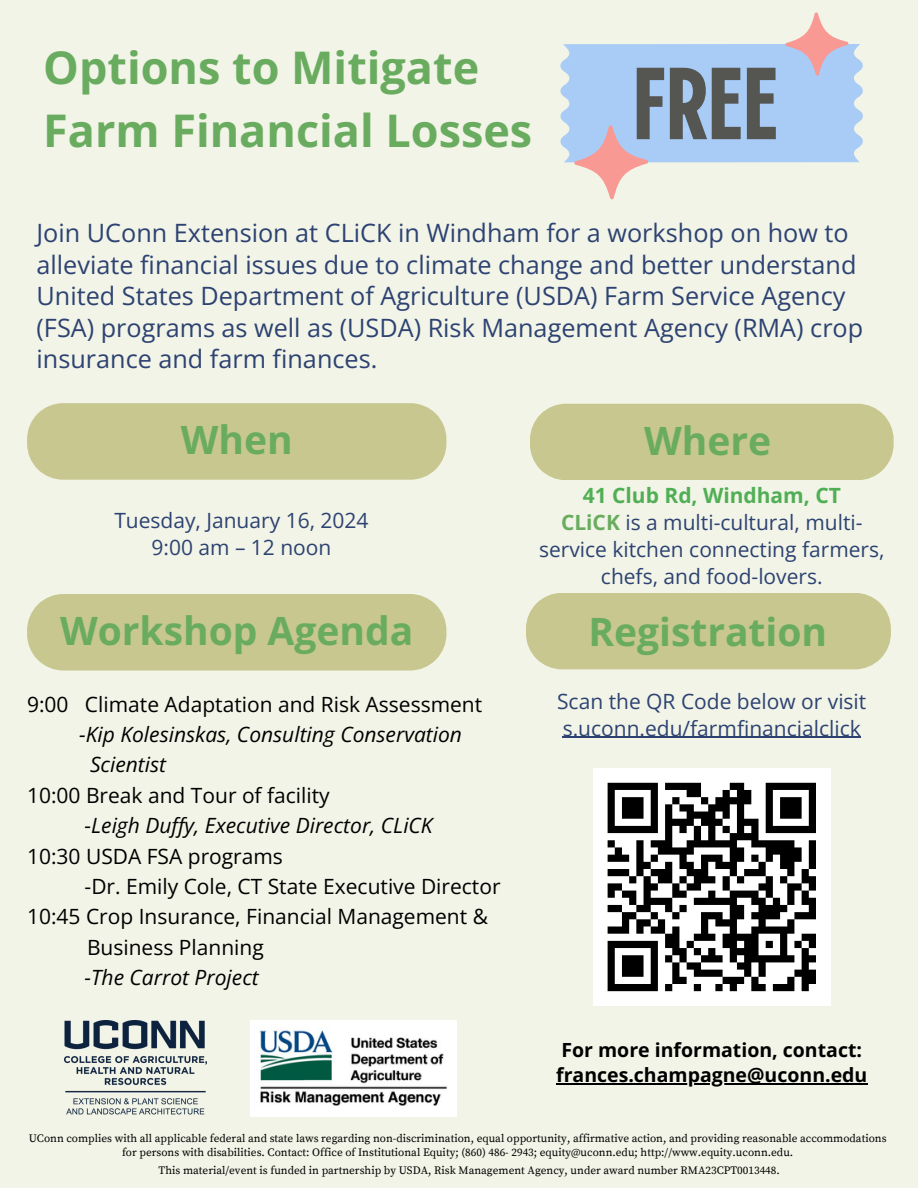
<style>
.page{position:relative;width:918px;height:1188px;background:#f1f4e6}
.page>*{position:absolute;margin:0;border:0;box-sizing:border-box;transform-origin:0 0}
.t1{font:700 45px "Open Sans";color:#69ac5f}
.t2{font:700 39px "Open Sans";color:#69ac5f}
.t3{font:25.2px/31.5px "Open Sans";color:#2d4272}
.t4{font:21px "Open Sans";color:#000}
.t5{font:21px/27px "Open Sans";color:#2d4272;text-align:center}
.t6{font:italic 21px "Open Sans";color:#000}
.t7{font:700 21px "Open Sans";color:#50af55}
.t8{font:700 19.5px "Open Sans";color:#000}
.t9{font:11.25px/14.1px "Source Serif Pro";color:#000;text-align:center}
.s1{font-weight:700;color:#69ac5f}
</style>
<div class="page">
<svg style="left:560px;top:44px;width:303px;height:118px"></svg>
<svg style="left:574px;top:12px;width:275px;height:188px"></svg>
<div style="left:27px;top:594px;width:419px;height:76px;background:#c7c78f"></div>
<img style="left:251px;top:1020px;width:206px;height:97px">
<img style="left:64px;top:1020px;width:142px;height:95px">
<div style="left:530px;top:404px;width:364px;height:76px;background:#c7c78f"></div>
<hr style="left:556px;top:1083px;width:311px;height:1px;background:#000">
<div style="left:27px;top:403px;width:419px;height:77px;background:#c7c78f"></div>
<div style="left:526px;top:593px;width:365px;height:76px;background:#c7c78f"></div>
<hr style="left:563px;top:737px;width:298px;height:1px;background:#2d4272">
<div style="left:593px;top:768px;width:237px;height:238px;background:#fff"></div>
<svg style="left:607px;top:782px;width:209px;height:210px"></svg>
<p class="t1" style="left:43px;top:36px;width:437px">Options to Mitigate</p>
<p class="t1" style="left:43px;top:99px;width:491px">Farm Financial Losses</p>
<p class="t3" style="left:37px;top:217px;width:828px">Join UConn Extension at CLiCK in Windham for a workshop on how to alleviate financial issues due to climate change and better understand United States Department of Agriculture (USDA) Farm Service Agency (FSA) programs as well as (USDA) Risk Management Agency (RMA) crop insurance and farm finances.</p>
<p class="t2" style="left:181px;top:412px;width:113px">When</p>
<p class="t5" style="left:114px;top:506px;width:256px">Tuesday, January 16, 2024</p>
<p class="t5" style="left:152px;top:533px;width:181px">9:00 am – 12 noon</p>
<p class="t2" style="left:60px;top:603px;width:355px">Workshop Agenda</p>
<p class="t4" style="left:27px;top:689px;width:457px">9:00 Climate Adaptation and Risk Assessment</p>
<p class="t6" style="left:79px;top:720px;width:384px">-Kip Kolesinskas, Consulting Conservation</p>
<p class="t6" style="left:90px;top:750px;width:78px">Scientist</p>
<p class="t4" style="left:27px;top:780px;width:304px">10:00 Break and Tour of facility</p>
<p class="t6" style="left:85px;top:811px;width:350px">-Leigh Duffy, Executive Director, CLiCK</p>
<p class="t4" style="left:27px;top:841px;width:257px">10:30 USDA FSA programs</p>
<p class="t4" style="left:85px;top:872px;width:418px">-Dr. Emily Cole, CT State Executive Director</p>
<p class="t4" style="left:27px;top:902px;width:462px">10:45 Crop Insurance, Financial Management &amp;</p>
<p class="t4" style="left:87px;top:932px;width:178px">Business Planning</p>
<p class="t6" style="left:85px;top:963px;width:176px">-The Carrot Project</p>
<p class="t2" style="left:644px;top:413px;width:129px">Where</p>
<p class="t7" style="left:583px;top:480px;width:260px">41 Club Rd, Windham, CT</p>
<p class="t5" style="left:539px;top:508px;width:347px"><span class="s1">CLiCK</span> is a multi-cultural, multi&shy;service kitchen connecting farmers, chefs, and food-lovers.</p>
<p class="t2" style="left:588px;top:604px;width:240px">Registration</p>
<p class="t5" style="left:557px;top:687px;width:311px">Scan the QR Code below or visit</p>
<p class="t5" style="left:563px;top:714px;width:300px">s.uconn.edu/farmfinancialclick</p>
<p class="t8" style="left:561px;top:1037px;width:302px">For more information, contact:</p>
<p class="t8" style="left:556px;top:1061px;width:313px">frances.champagne@uconn.edu</p>
<p class="t9" style="left:29px;top:1132px;width:859px">UConn complies with all applicable federal and state laws regarding non-discrimination, equal opportunity, affirmative action, and providing reasonable accommodations for persons with disabilities. Contact: Office of Institutional Equity; (860) 486- 2943; equity@uconn.edu; http://www.equity.uconn.edu.</p>
<p class="t9" style="left:159px;top:1164px;width:623px">This material/event is funded in partnership by USDA, Risk Management Agency, under award number RMA23CPT0013448.</p>
</div>
